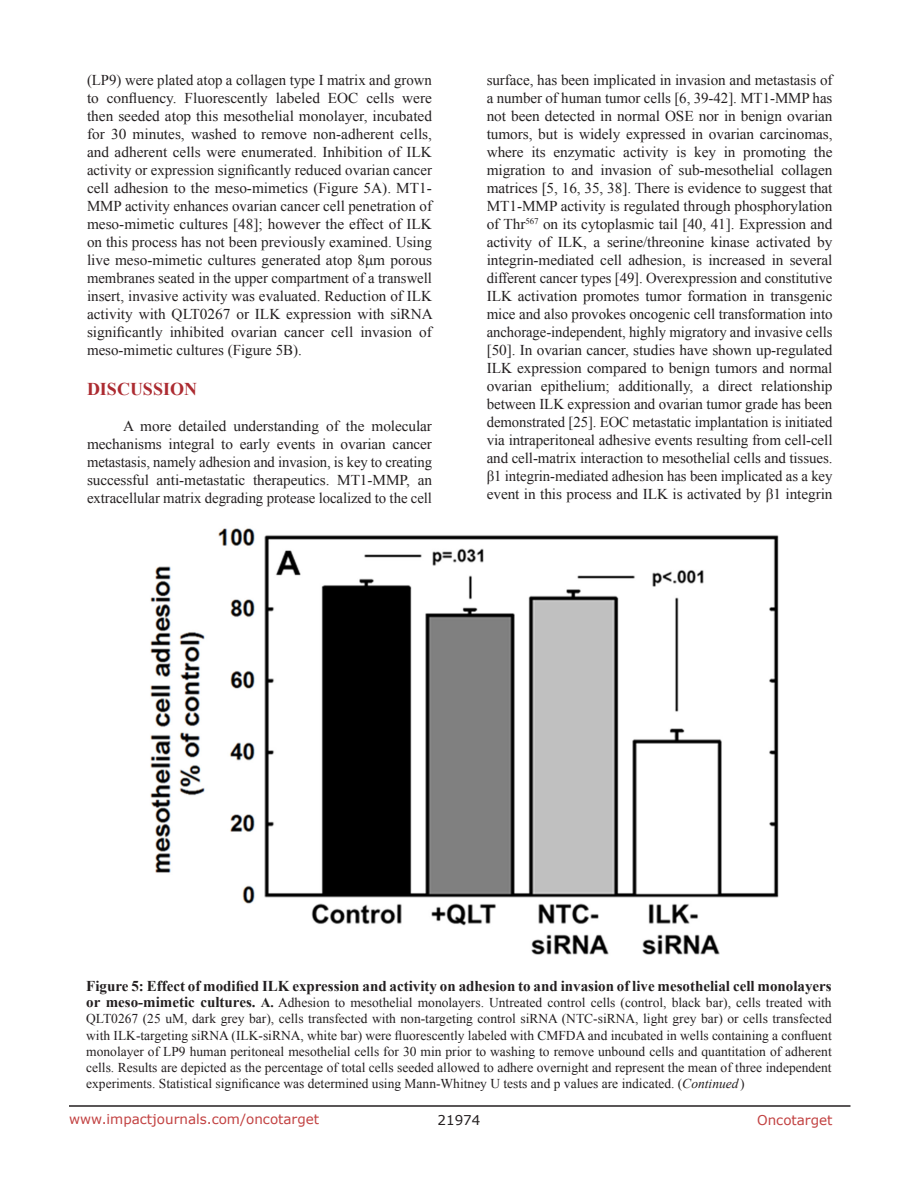
<style>
.page{position:relative;width:918px;height:1188px;background:#fff}
.page>*{position:absolute;margin:0;border:0;box-sizing:border-box;transform-origin:0 0}
.Heading{font:700 18px "Times New Roman";color:#ac2b31}
.BodyText{font:15px/18px "Times New Roman";letter-spacing:-.005em;color:#231f20;text-align:justify}
.figuretext{font:700 15px "Times New Roman";color:#231f20}
.figuretext-2{font:13.5px/16.2px "Times New Roman";color:#231f20;text-align:justify}
.t1{font:13.5px "Verdana";color:#c24141}
.t2{font:13.5px "Verdana";color:#231f20}
.s1{font-weight:700;font-size:15px}
.s2{font-weight:700}
.s3{font-style:italic}
</style>
<div class="page">
<hr style="left:69px;top:1105px;width:781px;height:2px;background:#231f20">
<img style="left:150px;top:528px;width:629px;height:427px">
<p class="BodyText" style="left:87px;top:71px;width:347px">(LP9) were plated atop a collagen type I matrix and grown to confluency. Fluorescently labeled EOC cells were then seeded atop this mesothelial monolayer, incubated for 30 minutes, washed to remove non-adherent cells, and adherent cells were enumerated. Inhibition of ILK activity or expression significantly reduced ovarian cancer cell adhesion to the meso-mimetics (Figure 5A). MT1- MMP activity enhances ovarian cancer cell penetration of meso-mimetic cultures [48]; however the effect of ILK on this process has not been previously examined. Using live meso-mimetic cultures generated atop 8μm porous membranes seated in the upper compartment of a transwell insert, invasive activity was evaluated. Reduction of ILK activity with QLT0267 or ILK expression with siRNA significantly inhibited ovarian cancer cell invasion of meso-mimetic cultures (Figure 5B).</p>
<p class="Heading" style="left:87px;top:377px;width:112px">DISCUSSION</p>
<p class="BodyText" style="left:87px;top:417px;width:347px;text-indent:36px">A more detailed understanding of the molecular mechanisms integral to early events in ovarian cancer metastasis, namely adhesion and invasion, is key to creating successful anti-metastatic therapeutics. MT1-MMP, an extracellular matrix degrading protease localized to the cell</p>
<p class="BodyText" style="left:487px;top:71px;width:347px">surface, has been implicated in invasion and metastasis of a number of human tumor cells [6, 39-42]. MT1-MMP has not been detected in normal OSE nor in benign ovarian tumors, but is widely expressed in ovarian carcinomas, where its enzymatic activity is key in promoting the migration to and invasion of sub-mesothelial collagen matrices [5, 16, 35, 38]. There is evidence to suggest that MT1-MMP activity is regulated through phosphorylation of Thr<sup>567</sup> on its cytoplasmic tail [40, 41]. Expression and activity of ILK, a serine/threonine kinase activated by integrin-mediated cell adhesion, is increased in several different cancer types [49]. Overexpression and constitutive ILK activation promotes tumor formation in transgenic mice and also provokes oncogenic cell transformation into anchorage-independent, highly migratory and invasive cells [50]. In ovarian cancer, studies have shown up-regulated ILK expression compared to benign tumors and normal ovarian epithelium; additionally, a direct relationship between ILK expression and ovarian tumor grade has been demonstrated [25]. EOC metastatic implantation is initiated via intraperitoneal adhesive events resulting from cell-cell and cell-matrix interaction to mesothelial cells and tissues. β1 integrin-mediated adhesion has been implicated as a key event in this process and ILK is activated by β1 integrin</p>
<p class="figuretext" style="left:86px;top:976px;width:747px">Figure 5: Effect of modified ILK expression and activity on adhesion to and invasion of live mesothelial cell monolayers</p>
<p class="figuretext-2" style="left:86px;top:994px;width:747px"><span class="s1">or meso-mimetic cultures.</span> <span class="s2">A.</span> Adhesion to mesothelial monolayers. Untreated control cells (control, black bar), cells treated with QLT0267 (25 uM, dark grey bar), cells transfected with non-targeting control siRNA (NTC-siRNA, light grey bar) or cells transfected with ILK-targeting siRNA (ILK-siRNA, white bar) were fluorescently labeled with CMFDA and incubated in wells containing a confluent monolayer of LP9 human peritoneal mesothelial cells for 30 min prior to washing to remove unbound cells and quantitation of adherent cells. Results are depicted as the percentage of total cells seeded allowed to adhere overnight and represent the mean of three independent experiments. Statistical significance was determined using Mann-Whitney U tests and p values are indicated. (<span class="s3">Continued</span>)</p>
<p class="t1" style="left:69px;top:1110px;width:252px">www.impactjournals.com/oncotarget</p>
<p class="t2" style="left:438px;top:1111px;width:44px">21974</p>
<p class="t1" style="left:757px;top:1111px;width:77px">Oncotarget</p>
</div>
